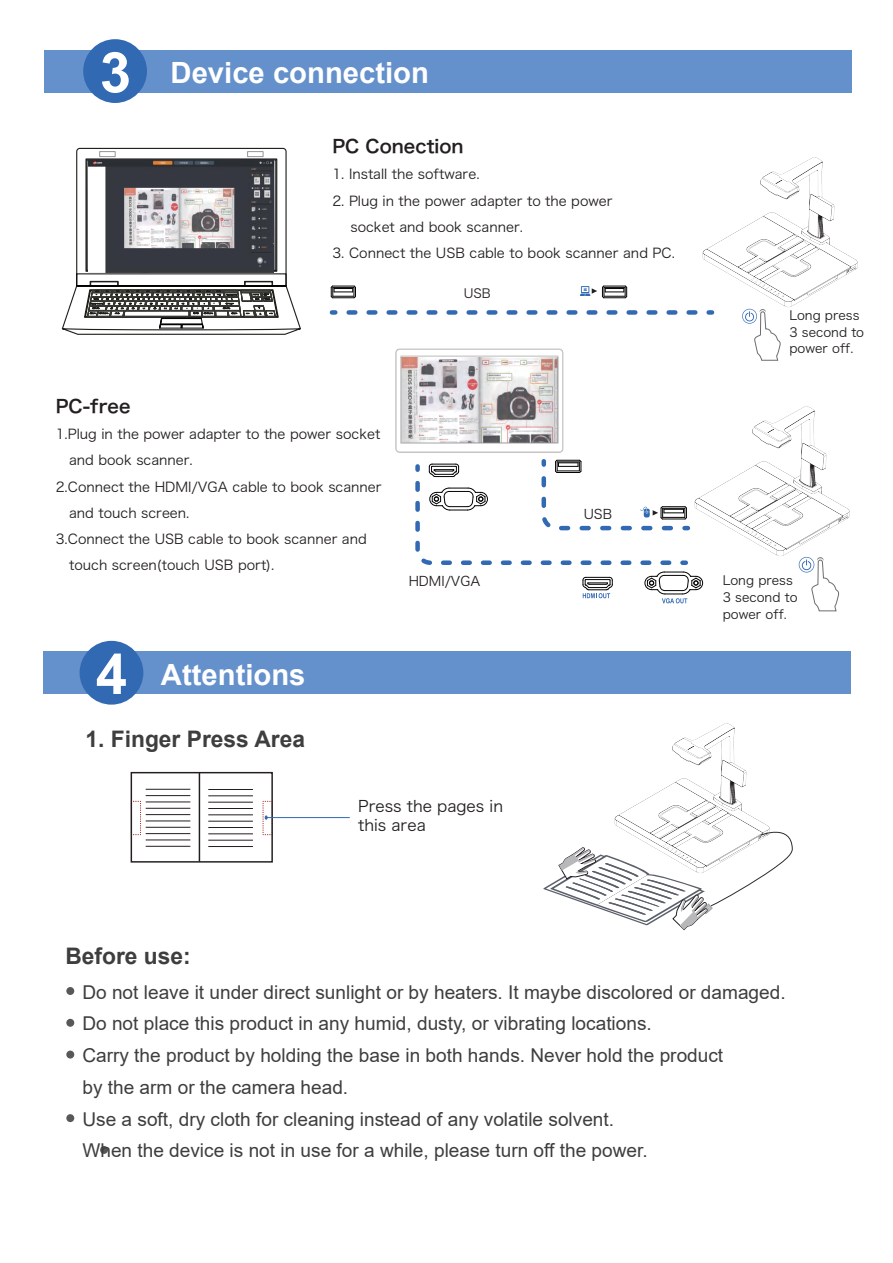
<style>
.page{position:relative;width:893px;height:1263px;background:#fff}
.page>*{position:absolute;margin:0;border:0;box-sizing:border-box;transform-origin:0 0}
.t1{font:700 56.25px "Arial";color:#fff}
.t2{font:700 29.25px "Arial";color:#fff}
.t3{font:700 22.72px "Arial";color:#3e3e3f}
.t4{font:19.12px/31.7px "Arial";color:#3e3e3f}
.t5{font:18px "Hiragino Sans GB W6";color:#231f20}
.t6{font:15.75px/18.9px "Hiragino Sans GB W3";color:#231f20}
.t7{font:13.5px/26.1px "Hiragino Sans GB W3";color:#231f20}
.t8{font:13.28px "Hiragino Sans GB W3";color:#231f20}
.t9{font:12.6px/16.9px "Hiragino Sans GB W3";color:#231f20}
.s1{font-size:56.25px}
</style>
<div class="page">
<div style="left:44px;top:50px;width:808px;height:42px;background:#6490cb"></div>
<div style="left:43px;top:651px;width:808px;height:43px;background:#6490cb"></div>
<div style="left:80px;top:641px;width:63px;height:64px;background:#3169b3;border-radius:50%"></div>
<svg style="left:133px;top:801px;width:8px;height:34px"></svg>
<div style="left:131px;top:772px;width:142px;height:91px;border:1px solid #231f20"></div>
<hr style="left:199px;top:773px;width:1px;height:89px;background:#231f20">
<hr style="left:146px;top:789px;width:44px;height:1px;background:#231f20">
<hr style="left:146px;top:795px;width:44px;height:1px;background:#231f20">
<hr style="left:146px;top:801px;width:44px;height:1px;background:#231f20">
<hr style="left:146px;top:808px;width:44px;height:1px;background:#231f20">
<hr style="left:146px;top:814px;width:44px;height:1px;background:#231f20">
<hr style="left:146px;top:820px;width:44px;height:1px;background:#231f20">
<hr style="left:146px;top:827px;width:44px;height:1px;background:#231f20">
<hr style="left:146px;top:833px;width:44px;height:1px;background:#231f20">
<hr style="left:146px;top:839px;width:44px;height:1px;background:#231f20">
<hr style="left:146px;top:846px;width:44px;height:1px;background:#231f20">
<hr style="left:208px;top:789px;width:45px;height:1px;background:#231f20">
<hr style="left:208px;top:795px;width:45px;height:1px;background:#231f20">
<hr style="left:208px;top:802px;width:45px;height:1px;background:#231f20">
<hr style="left:208px;top:808px;width:45px;height:1px;background:#231f20">
<hr style="left:208px;top:814px;width:45px;height:1px;background:#231f20">
<hr style="left:208px;top:821px;width:45px;height:1px;background:#231f20">
<hr style="left:208px;top:827px;width:45px;height:1px;background:#231f20">
<hr style="left:208px;top:833px;width:45px;height:1px;background:#231f20">
<hr style="left:208px;top:840px;width:45px;height:1px;background:#231f20">
<hr style="left:208px;top:846px;width:45px;height:1px;background:#231f20">
<svg style="left:262px;top:801px;width:11px;height:34px"></svg>
<hr style="left:266px;top:817px;width:84px;height:1px;background:#3169b3">
<img style="left:695px;top:157px;width:163px;height:158px">
<img style="left:703px;top:406px;width:147px;height:161px">
<img style="left:614px;top:723px;width:149px;height:100px">
<svg style="left:543px;top:823px;width:249px;height:107px"></svg>
<div style="left:83px;top:39px;width:64px;height:64px;background:#3169b3;border-radius:50%"></div>
<svg style="left:709px;top:310px;width:3px;height:5px"></svg>
<svg style="left:346px;top:310px;width:349px;height:5px"></svg>
<svg style="left:332px;top:310px;width:3px;height:5px"></svg>
<svg style="left:330px;top:285px;width:26px;height:14px"></svg>
<svg style="left:742px;top:309px;width:39px;height:52px"></svg>
<svg style="left:61px;top:147px;width:240px;height:188px"></svg>
<svg style="left:799px;top:557px;width:40px;height:54px"></svg>
<svg style="left:396px;top:349px;width:167px;height:104px"></svg>
<img style="left:401px;top:357px;width:156px;height:85px">
<img style="left:88px;top:160px;width:186px;height:113px">
<img style="left:124px;top:188px;width:110px;height:60px">
<div style="left:66px;top:987px;width:8px;height:8px;background:#57585a;border-radius:50%"></div>
<div style="left:66px;top:1019px;width:8px;height:8px;background:#57585a;border-radius:50%"></div>
<div style="left:66px;top:1050px;width:8px;height:8px;background:#57585a;border-radius:50%"></div>
<div style="left:100px;top:1146px;width:8px;height:8px;background:#57585a;border-radius:50%"></div>
<div style="left:66px;top:1114px;width:8px;height:8px;background:#57585a;border-radius:50%"></div>
<svg style="left:415px;top:459px;width:288px;height:144px"></svg>
<svg style="left:580px;top:285px;width:47px;height:14px"></svg>
<h1 class="t1" style="left:100px;top:33px;width:33px">3</h1>
<h2 class="t2" style="left:171px;top:52px;width:260px">Device connection</h2>
<p class="t5" style="left:332px;top:135px;width:133px">PC Conection</p>
<p class="t7" style="left:332px;top:161px;width:149px">1. Install the software.</p>
<p class="t7" style="left:350px;top:187px;width:264px;text-indent:-18px">2. Plug in the power adapter to the power socket and book scanner.</p>
<p class="t7" style="left:332px;top:239px;width:344px">3. Connect the USB cable to book scanner and PC.</p>
<p class="t9" style="left:464px;top:285px;width:29px">USB</p>
<p class="t5" style="left:56px;top:395px;width:76px">PC-free</p>
<p class="t7" style="left:56px;top:421px;width:326px">1.Plug in the power adapter to the power socket</p>
<p class="t7" style="left:69px;top:447px;width:125px">and book scanner.</p>
<p class="t7" style="left:56px;top:473px;width:327px">2.Connect the HDMI/VGA cable to book scanner</p>
<p class="t7" style="left:69px;top:499px;width:122px">and touch screen.</p>
<p class="t7" style="left:56px;top:525px;width:313px">3.Connect the USB cable to book scanner and</p>
<p class="t7" style="left:69px;top:551px;width:207px">touch screen(touch USB port).</p>
<h2 class="t2" style="left:96px;top:654px;width:211px"><span class="s1">4</span> Attentions</h2>
<p class="t3" style="left:86px;top:723px;width:221px">1. Finger Press Area</p>
<p class="t8" style="left:409px;top:573px;width:73px">HDMI/VGA</p>
<p class="t6" style="left:358px;top:796px;width:146px">Press the pages in this area</p>
<p class="t8" style="left:584px;top:506px;width:30px">USB</p>
<p class="t9" style="left:789px;top:306px;width:76px">Long press<br>3 second to power off.</p>
<p class="t9" style="left:723px;top:572px;width:76px">Long press<br>3 second to power off.</p>
<p class="t3" style="left:65px;top:940px;width:127px">Before use:</p>
<p class="t4" style="left:82px;top:976px;width:705px">Do not leave it under direct sunlight or by heaters. It maybe discolored or damaged.<br>Do not place this product in any humid, dusty, or vibrating locations.<br>Carry the product by holding the base in both hands. Never hold the product<br>by the arm or the camera head.<br>Use a soft, dry cloth for cleaning instead of any volatile solvent.<br>When the device is not in use for a while, please turn off the power.</p>
</div>
